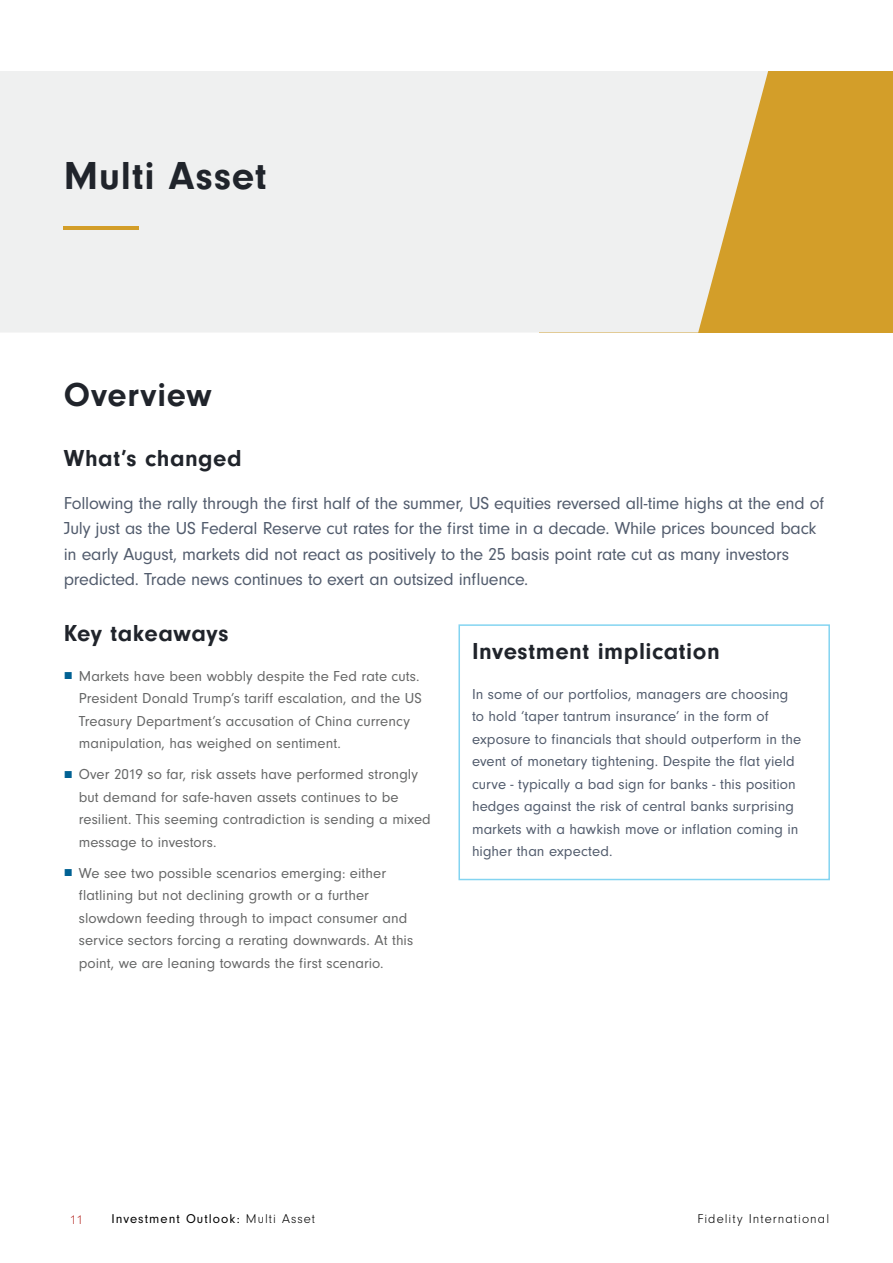
<style>
.page{position:relative;width:893px;height:1263px;background:#fff}
.page>*{position:absolute;margin:0;border:0;box-sizing:border-box;transform-origin:0 0}
.t1{font:700 40.5px "Neuzeit Gro";letter-spacing:.025em;color:#20242b}
.t2{font:700 34.5px "Neuzeit Gro";letter-spacing:.02em;color:#20242b}
.t3{font:700 24px "Neuzeit Gro";letter-spacing:.025em;color:#20242b}
.t4{font:18px/25.5px "Neuzeit Gro";letter-spacing:-.015em;color:#525c6d}
.t5{font:15px/22.5px "Neuzeit Gro";letter-spacing:.005em;color:#666767}
.t6{font:15px/22.5px "Neuzeit Gro";letter-spacing:.005em;color:#525c6d}
.t7{font:13.2px "Neuzeit Gro";letter-spacing:.08em;color:#000}
.t8{font:300 13.2px "Neuzeit Gro";letter-spacing:.08em;color:#000}
.t9{font:300 13.2px "Neuzeit Gro";color:#b72f2a}
.s1{font-family:"Arial";color:#006193}
.s2{font-weight:300}
</style>
<div class="page">
<div style="left:539px;top:71px;width:354px;height:262px;background:#d39e29"></div>
<div style="left:0;top:71px;width:768px;height:262px;background:#eff0f0"></div>
<hr style="left:64px;top:226px;width:75px;height:4px;background:#d39e29">
<div style="left:458px;top:624px;width:372px;height:256px;border:2px solid #83d4f1"></div>
<h1 class="t1" style="left:64px;top:153px;width:204px">Multi Asset</h1>
<h2 class="t2" style="left:64px;top:375px;width:149px">Overview</h2>
<h3 class="t3" style="left:64px;top:445px;width:179px">What’s changed</h3>
<p class="t4" style="left:64px;top:490px;width:762px">Following the rally through the first half of the summer, US equities reversed all-time highs at the end of July just as the US Federal Reserve cut rates for the first time in a decade. While prices bounced back in early August, markets did not react as positively to the 25 basis point rate cut as many investors predicted. Trade news continues to exert an outsized influence.</p>
<h3 class="t3" style="left:64px;top:620px;width:166px">Key takeaways</h3>
<p class="t5" style="left:79px;top:665px;width:345px;text-indent:-15px"><span class="s1">■</span> Markets have been wobbly despite the Fed rate cuts.<br>President Donald Trump’s tariff escalation, and the US Treasury Department’s accusation of China currency manipulation, has weighed on sentiment.</p>
<p class="t5" style="left:79px;top:763px;width:354px;text-indent:-15px"><span class="s1">■</span> Over 2019 so far, risk assets have performed strongly but demand for safe-haven assets continues to be resilient. This seeming contradiction is sending a mixed message to investors.</p>
<p class="t5" style="left:79px;top:862px;width:336px;text-indent:-15px"><span class="s1">■</span> We see two possible scenarios emerging: either flatlining but not declining growth or a further slowdown feeding through to impact consumer and service sectors forcing a rerating downwards. At this point, we are leaning towards the first scenario.</p>
<h3 class="t3" style="left:472px;top:638px;width:249px">Investment implication</h3>
<p class="t6" style="left:472px;top:683px;width:331px">In some of our portfolios, managers are choosing to hold ‘taper tantrum insurance’ in the form of exposure to financials that should outperform in the event of monetary tightening. Despite the flat yield curve - typically a bad sign for banks - this position hedges against the risk of central banks surprising markets with a hawkish move or inflation coming in higher than expected.</p>
<p class="t9" style="left:70px;top:1213px;width:15px">11</p>
<p class="t7" style="left:111px;top:1212px;width:205px">Investment Outlook: <span class="s2">Multi Asset</span></p>
<p class="t8" style="left:697px;top:1212px;width:133px">Fidelity International</p>
</div>
